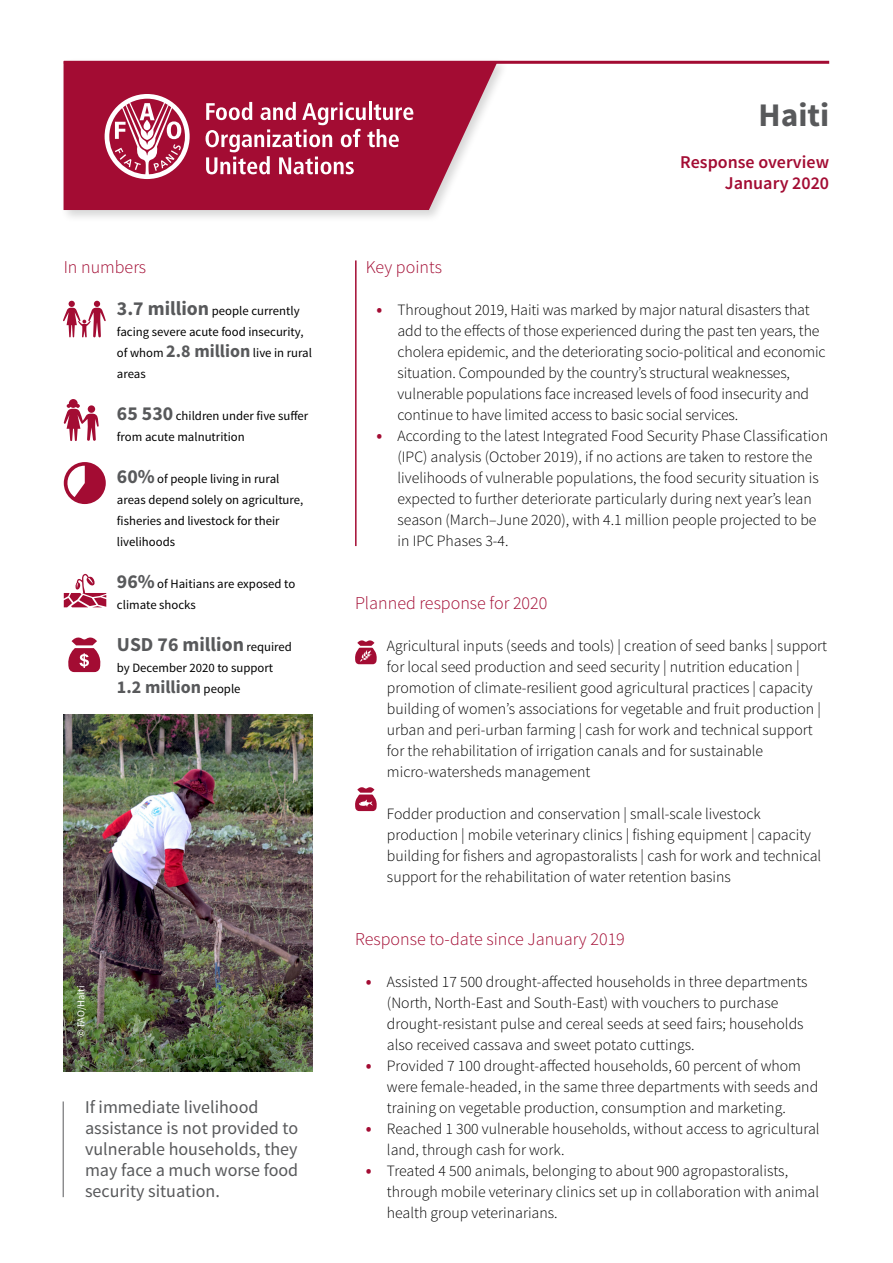
<style>
.page{position:relative;width:893px;height:1263px;background:#fff}
.page>*{position:absolute;margin:0;border:0;box-sizing:border-box;transform-origin:0 0}
.t1{font:700 33px "Source Sans Pro";color:#58595b}
.t2{font:700 19.8px "Source Sans Pro";color:#58595b}
.t3{font:18px/21px "Source Sans Pro";color:#58595b}
.t4{font:300 18px "Source Sans Pro";color:#a30c33}
.t5{font:600 18px/21px "Source Sans Pro";color:#a30c33;text-align:right}
.t6{font:700 18px "Source Sans Pro";color:#58595b}
.t7{font:300 15.75px/21px "Source Sans Pro";color:#000}
.t8{font:12.75px/21px "Source Sans Pro";color:#000}
.t9{font:10.5px "Source Sans Pro";color:#fff}
.s1{font-weight:700;font-size:19.8px;color:#58595b}
.s2{font-weight:700;font-size:18px;color:#58595b}
.s3{font-weight:400;font-size:12.75px;color:#000}
.s4{font-weight:600;font-size:18px;color:#a30c33}
</style>
<div class="page">
<div style="left:60px;top:58px;width:449px;height:165px;background:#000;opacity:.16"></div>
<svg style="left:64px;top:64px;width:434px;height:146px;background:#ad294b"></svg>
<svg style="left:105px;top:94px;width:85px;height:85px"></svg>
<svg style="left:206px;top:102px;width:207px;height:72px"></svg>
<hr style="left:64px;top:61px;width:765px;height:3px;background:#a30c33">
<hr style="left:355px;top:260px;width:2px;height:286px;background:#a30c33">
<svg style="left:355px;top:640px;width:22px;height:24px"></svg>
<hr style="left:63px;top:1101px;width:1px;height:96px;background:#58595b">
<svg style="left:64px;top:399px;width:35px;height:42px"></svg>
<svg style="left:64px;top:462px;width:42px;height:42px"></svg>
<svg style="left:63px;top:301px;width:43px;height:36px"></svg>
<svg style="left:64px;top:574px;width:42px;height:33px"></svg>
<svg style="left:68px;top:637px;width:33px;height:35px"></svg>
<img style="left:64px;top:714px;width:249px;height:357px">
<svg style="left:355px;top:787px;width:22px;height:24px"></svg>
<p class="t4" style="left:64px;top:256px;width:84px">In numbers</p>
<p class="t8" style="left:117px;top:300px;width:197px"><span class="s1">3.7 million</span> people currently facing severe acute food insecurity, of whom <span class="s2">2.8 million</span> live in rural areas</p>
<p class="t8" style="left:117px;top:405px;width:193px"><span class="s1">65 530</span> children under five suffer from acute malnutrition</p>
<p class="t8" style="left:117px;top:468px;width:188px"><span class="s1">60%</span> of people living in rural areas depend solely on agriculture, fisheries and livestock for their livelihoods</p>
<p class="t8" style="left:117px;top:573px;width:180px"><span class="s1">96%</span> of Haitians are exposed to climate shocks</p>
<p class="t2" style="left:117px;top:632px;width:177px">USD 76 million <span class="s3">required</span></p>
<p class="t8" style="left:117px;top:657px;width:158px">by December 2020 to support</p>
<p class="t6" style="left:117px;top:675px;width:125px">1.2 million <span class="s3">people</span></p>
<p class="t9" style="left:74px;top:1037px;width:53px;rotate:-90deg">© FAO/Haiti</p>
<p class="t3" style="left:85px;top:1097px;width:215px">If immediate livelihood assistance is not provided to vulnerable households, they may face a much worse food security situation.</p>
<h1 class="t1" style="left:758px;top:94px;width:72px">Haiti</h1>
<p class="t5" style="left:680px;top:152px;width:150px">Response overview<br>January 2020</p>
<p class="t4" style="left:366px;top:256px;width:78px">Key points</p>
<p class="t7" style="left:398px;top:299px;width:430px;text-indent:-21px"><span class="s4">•</span> Throughout 2019, Haiti was marked by major natural disasters that add to the effects of those experienced during the past ten years, the cholera epidemic, and the deteriorating socio-political and economic situation. Compounded by the country’s structural weaknesses, vulnerable populations face increased levels of food insecurity and continue to have limited access to basic social services.</p>
<p class="t7" style="left:398px;top:425px;width:432px;text-indent:-21px"><span class="s4">•</span> According to the latest Integrated Food Security Phase Classification (IPC) analysis (October 2019), if no actions are taken to restore the livelihoods of vulnerable populations, the food security situation is expected to further deteriorate particularly during next year’s lean season (March–June 2020), with 4.1 million people projected to be in IPC Phases 3-4.</p>
<p class="t4" style="left:355px;top:592px;width:194px">Planned response for 2020</p>
<p class="t7" style="left:387px;top:635px;width:442px">Agricultural inputs (seeds and tools) | creation of seed banks | support for local seed production and seed security | nutrition education | promotion of climate-resilient good agricultural practices | capacity building of women’s associations for vegetable and fruit production | urban and peri-urban farming | cash for work and technical support for the rehabilitation of irrigation canals and for sustainable micro‑watersheds management</p>
<p class="t7" style="left:387px;top:803px;width:436px">Fodder production and conservation | small-scale livestock production | mobile veterinary clinics | fishing equipment | capacity building for fishers and agropastoralists | cash for work and technical support for the rehabilitation of water retention basins</p>
<p class="t4" style="left:355px;top:928px;width:271px">Response to-date since January 2019</p>
<p class="t7" style="left:387px;top:971px;width:422px;text-indent:-21px"><span class="s4">•</span> Assisted 17 500 drought-affected households in three departments (North, North-East and South-East) with vouchers to purchase drought-resistant pulse and cereal seeds at seed fairs; households also received cassava and sweet potato cuttings.</p>
<p class="t7" style="left:387px;top:1055px;width:433px;text-indent:-21px"><span class="s4">•</span> Provided 7 100 drought-affected households, 60 percent of whom were female-headed, in the same three departments with seeds and training on vegetable production, consumption and marketing.</p>
<p class="t7" style="left:387px;top:1118px;width:434px;text-indent:-21px"><span class="s4">•</span> Reached 1 300 vulnerable households, without access to agricultural land, through cash for work.</p>
<p class="t7" style="left:387px;top:1160px;width:434px;text-indent:-21px"><span class="s4">•</span> Treated 4 500 animals, belonging to about 900 agropastoralists, through mobile veterinary clinics set up in collaboration with animal health group veterinarians.</p>
</div>
